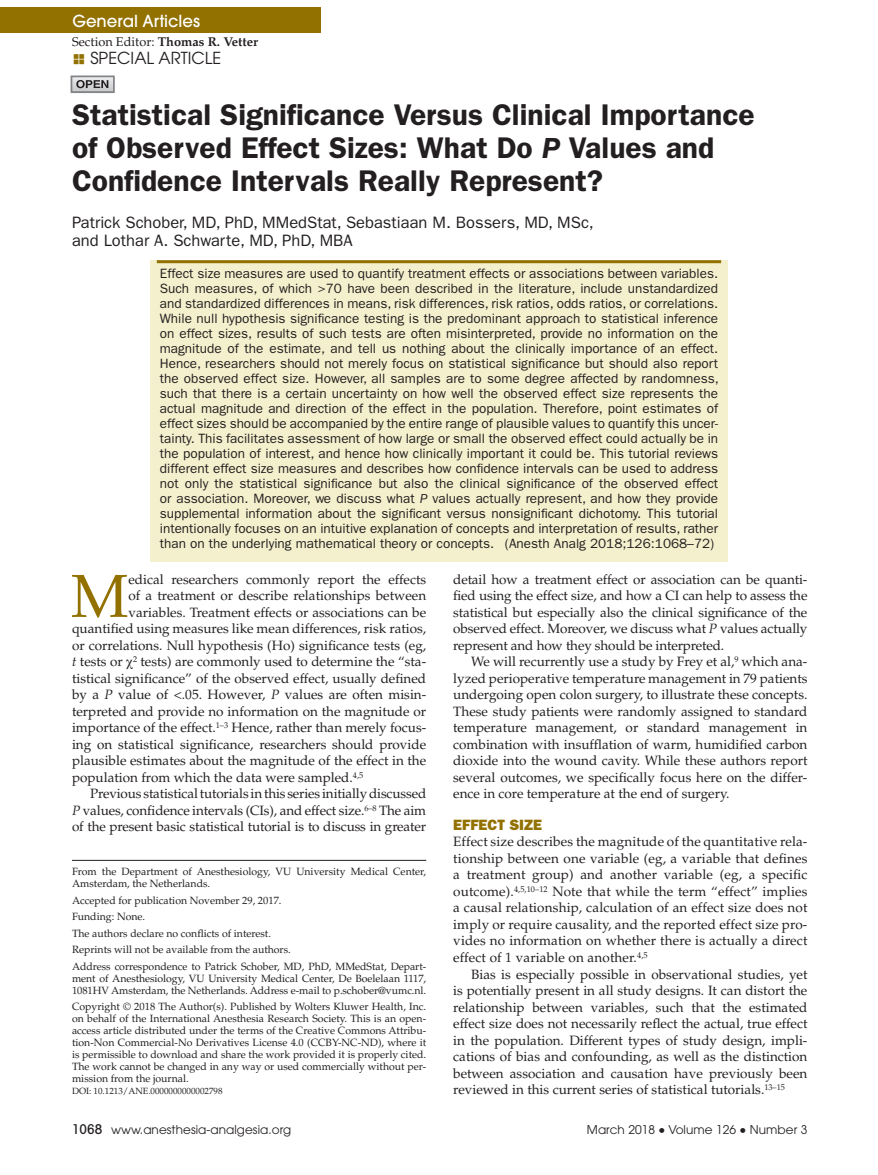
<style>
.page{position:relative;width:878px;height:1175px;background:#fff}
.page>*{position:absolute;margin:0;border:0;box-sizing:border-box;transform-origin:0 0}
.t1{font:60.6px "Palatino LT Std";color:#927100}
.t2{font:600 30px/33px "ITC Franklin Gothic Std";color:#231f20}
.t3{font:16.5px/18px "ITC Franklin Gothic Std";color:#231f20}
.t4{font:500 16.5px "Avant Garde";color:#fff}
.t5{font:16.5px "Avant Garde";color:#231f20}
.t6{font:15px "ITC Franklin Gothic Std Hvy";color:#927100}
.t7{font:13.5px/16.5px "Palatino LT Std";color:#231f20;text-align:justify}
.t8{font:13.5px/15px "ITC Franklin Gothic Std";color:#231f20;text-align:justify}
.t9{font:12.75px "Palatino LT Std";color:#231f20}
.t10{font:12px "Avant Garde";letter-spacing:.005em;color:#231f20}
.t11{font:10.5px/12px "Palatino LT Std";color:#231f20}
.t12{font:9px "Palatino LT Std";color:#231f20}
.s1{font-weight:700}
.s2{font-style:italic}
.s3{font-family:"Gandhari Unicode"}
.s4{font-weight:500;font-stretch:condensed;font-size:13.5px}
.s5{font-family:"Gandhari Unicode";font-size:18.75px}
</style>
<div class="page">
<div style="left:150px;top:260px;width:578px;height:302px;background:#f4f0cd"></div>
<hr style="left:157px;top:260px;width:564px;height:3px;background:#927100">
<hr style="left:72px;top:860px;width:354px;height:1px;background:#231f20">
<img style="left:70px;top:76px;width:45px;height:17px">
<div style="left:71px;top:76px;width:43px;height:17px;border:1px solid #808285"></div>
<svg style="left:76px;top:80px;width:32px;height:8px"></svg>
<div style="left:0;top:8px;width:321px;height:25px;background:#927100"></div>
<p class="t4" style="left:72px;top:10px;width:129px">General Articles</p>
<p class="t9" style="left:72px;top:34px;width:187px">Section Editor: <span class="s1">Thomas R. Vetter</span></p>
<p class="t5" style="left:90px;top:49px;width:133px">SPECIAL ARTICLE</p>
<h2 class="t2" style="left:72px;top:98px;width:684px">Statistical Significance Versus Clinical Importance of Observed Effect Sizes: What Do <span class="s2">P</span> Values and<br>Confidence Intervals Really Represent?</h2>
<p class="t3" style="left:72px;top:213px;width:523px">Patrick Schober, MD, PhD, MMedStat, Sebastiaan M. Bossers, MD, MSc, and Lothar A. Schwarte, MD, PhD, MBA</p>
<p class="t8" style="left:160px;top:266px;width:560px">Effect size measures are used to quantify treatment effects or associations between variables.<br>Such measures, of which &gt;70 have been described in the literature, include unstandardized and standardized differences in means, risk differences, risk ratios, odds ratios, or correlations.<br>While null hypothesis significance testing is the predominant approach to statistical inference on effect sizes, results of such tests are often misinterpreted, provide no information on the magnitude of the estimate, and tell us nothing about the clinically importance of an effect.<br>Hence, researchers should not merely focus on statistical significance but should also report the observed effect size. However, all samples are to some degree affected by randomness, such that there is a certain uncertainty on how well the observed effect size represents the actual magnitude and direction of the effect in the population. Therefore, point estimates of effect sizes should be accompanied by the entire range of plausible values to quantify this uncer&shy;tainty. This facilitates assessment of how large or small the observed effect could actually be in the population of interest, and hence how clinically important it could be. This tutorial reviews different effect size measures and describes how confidence intervals can be used to address not only the statistical significance but also the clinical significance of the observed effect or association. Moreover, we discuss what <span class="s2">P</span> values actually represent, and how they provide supplemental information about the significant versus nonsignificant dichotomy. This tutorial intentionally focuses on an intuitive explanation of concepts and interpretation of results, rather than on the underlying mathematical theory or concepts. (Anesth Analg 2018;126:1068–72)</p>
<h1 class="t1" style="left:71px;top:560px;width:59px">M</h1>
<p class="t7" style="left:128px;top:571px;width:299px">edical researchers commonly report the effects</p>
<p class="t7" style="left:128px;top:587px;width:299px">of a treatment or describe relationships between</p>
<p class="t7" style="left:128px;top:604px;width:299px">variables. Treatment effects or associations can be</p>
<p class="t7" style="left:72px;top:620px;width:356px">quantified using measures like mean differences, risk ratios,</p>
<p class="t7" style="left:72px;top:637px;width:355px">or correlations. Null hypothesis (Ho) significance tests (eg,</p>
<p class="t7" style="left:72px;top:653px;width:355px"><span class="s2">t</span> tests or <span class="s3">χ</span><sup>2</sup> tests) are commonly used to determine the “sta-</p>
<p class="t7" style="left:72px;top:670px;width:355px">tistical significance” of the observed effect, usually defined</p>
<p class="t7" style="left:72px;top:686px;width:356px">by a <span class="s2">P</span> value of &lt;.05. However, <span class="s2">P</span> values are often misin-</p>
<p class="t7" style="left:72px;top:703px;width:355px">terpreted and provide no information on the magnitude or</p>
<p class="t7" style="left:72px;top:719px;width:356px">importance of the effect.<sup>1–3</sup> Hence, rather than merely focus-</p>
<p class="t7" style="left:72px;top:736px;width:355px">ing on statistical significance, researchers should provide</p>
<p class="t7" style="left:72px;top:752px;width:356px">plausible estimates about the magnitude of the effect in the</p>
<p class="t7" style="left:72px;top:769px;width:292px">population from which the data were sampled.<sup>4,5</sup></p>
<p class="t7" style="left:90px;top:785px;width:338px">Previous statistical tutorials in this series initially discussed</p>
<p class="t7" style="left:72px;top:802px;width:355px"><span class="s2">P</span> values, confidence intervals (CIs), and effect size.<sup>6–8</sup> The aim</p>
<p class="t7" style="left:72px;top:818px;width:355px">of the present basic statistical tutorial is to discuss in greater</p>
<p class="t11" style="left:72px;top:865px;width:356px">From the Department of Anesthesiology, VU University Medical Center,<br>Amsterdam, the Netherlands.</p>
<p class="t11" style="left:72px;top:891px;width:355px;line-height:16.5px">Accepted for publication November 29, 2017.<br>Funding: None.<br>The authors declare no conflicts of interest.<br>Reprints will not be available from the authors.<br>Address correspondence to Patrick Schober, MD, PhD, MMedStat, Depart-</p>
<p class="t11" style="left:72px;top:972px;width:356px">ment of Anesthesiology, VU University Medical Center, De Boelelaan 1117,<br>1081HV Amsterdam, the Netherlands. Address e-mail to p.schober@vumc.nl.</p>
<p class="t11" style="left:72px;top:1000px;width:356px;text-align:justify">Copyright © 2018 The Author(s). Published by Wolters Kluwer Health, Inc. on behalf of the International Anesthesia Research Society. This is an open&shy;access article distributed under the terms of the Creative Commons Attribu&shy;tion-Non Commercial-No Derivatives License 4.0 (CCBY-NC-ND), where it is permissible to download and share the work provided it is properly cited.<br>The work cannot be changed in any way or used commercially without per&shy;mission from the journal.</p>
<p class="t12" style="left:72px;top:1085px;width:152px">DOI: 10.1213/ANE.0000000000002798</p>
<p class="t7" style="left:453px;top:571px;width:356px">detail how a treatment effect or association can be quanti&shy;fied using the effect size, and how a CI can help to assess the statistical but especially also the clinical significance of the observed effect. Moreover, we discuss what <span class="s2">P</span> values actually represent and how they should be interpreted.</p>
<p class="t7" style="left:453px;top:653px;width:356px;text-indent:18px">We will recurrently use a study by Frey et al,<sup>9</sup> which ana&shy;lyzed perioperative temperature management in 79 patients undergoing open colon surgery, to illustrate these concepts.<br>These study patients were randomly assigned to standard temperature management, or standard management in combination with insufflation of warm, humidified carbon dioxide into the wound cavity. While these authors report several outcomes, we specifically focus here on the differ&shy;ence in core temperature at the end of surgery.</p>
<p class="t6" style="left:453px;top:816px;width:90px">EFFECT SIZE</p>
<p class="t7" style="left:453px;top:833px;width:356px">Effect size describes the magnitude of the quantitative rela&shy;tionship between one variable (eg, a variable that defines a treatment group) and another variable (eg, a specific outcome).<sup>4,5,10–12</sup> Note that while the term “effect” implies a causal relationship, calculation of an effect size does not imply or require causality, and the reported effect size pro&shy;vides no information on whether there is actually a direct effect of 1 variable on another.<sup>4,5</sup></p>
<p class="t7" style="left:453px;top:965px;width:356px;text-indent:18px">Bias is especially possible in observational studies, yet is potentially present in all study designs. It can distort the relationship between variables, such that the estimated effect size does not necessarily reflect the actual, true effect in the population. Different types of study design, impli&shy;cations of bias and confounding, as well as the distinction between association and causation have previously been reviewed in this current series of statistical tutorials.<sup>13–15</sup></p>
<p class="t10" style="left:72px;top:1123px;width:221px"><span class="s4">1068</span> www.anesthesia-analgesia.org</p>
<p class="t10" style="left:587px;top:1123px;width:222px">March 2018 <span class="s5">•</span> Volume 126 <span class="s5">•</span> Number 3</p>
</div>
